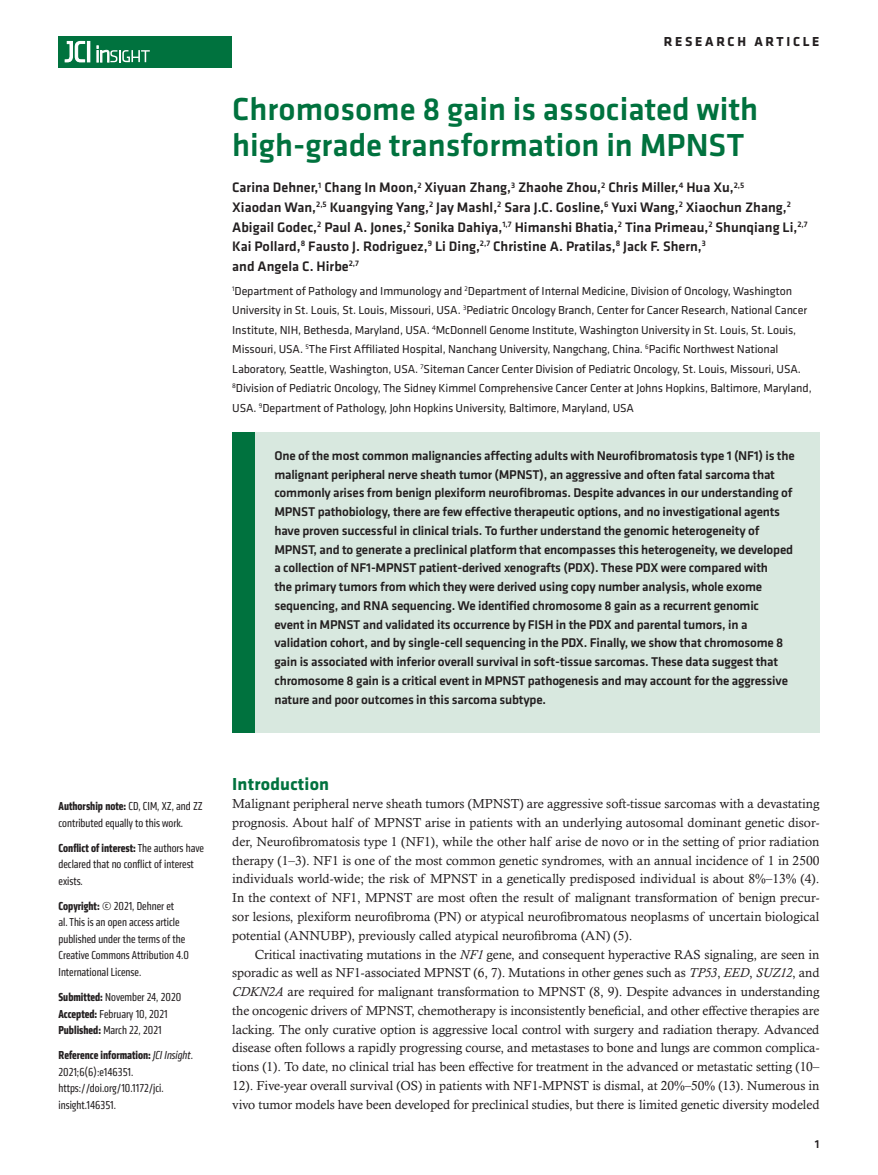
<style>
.page{position:relative;width:878px;height:1175px;background:#fff}
.page>*{position:absolute;margin:0;border:0;box-sizing:border-box;transform-origin:0 0}
.t1{font:500 33px/36px "Klavika Basic";color:#00723e}
.t2{font:700 18px "Klavika";letter-spacing:.01em;color:#00723e}
.t3{font:500 14.25px/19.5px "Klavika Basic";color:#231f20}
.t4{font:700 13.5px "Klavika Basic";letter-spacing:.2em;color:#231f20}
.t5{font:13.2px/18.8px "Calisto MT Std";letter-spacing:-.005em;color:#231f20;text-align:justify}
.t6{font:500 13.2px/18.8px "Klavika Basic";letter-spacing:-.015em;color:#231f20}
.t7{font:12px/19.5px "Klavika";letter-spacing:-.01em;color:#231f20}
.t8{font:condensed 12px/16.5px "Klavika";color:#231f20}
.t9{font:500 12px "Klavika Basic";color:#231f20}
.s1{font-weight:700}
.s2{font-style:italic}
</style>
<div class="page">
<div style="left:59px;top:36px;width:173px;height:31px;background:#00723e"></div>
<hr style="left:87px;top:41px;width:3px;height:21px;background:#fff">
<svg style="left:64px;top:41px;width:21px;height:22px"></svg>
<svg style="left:97px;top:46px;width:53px;height:16px"></svg>
<div style="left:232px;top:433px;width:587px;height:300px;background:#d8e8df"></div>
<div style="left:232px;top:433px;width:22px;height:300px;background:#00723e"></div>
<p class="t8" style="left:59px;top:798px;width:146px"><span class="s1">Authorship note:</span> CD, CIM, XZ, and ZZ contributed equally to this work.</p>
<p class="t8" style="left:59px;top:839px;width:147px"><span class="s1">Conflict of interest:</span> The authors have declared that no conflict of interest exists.</p>
<p class="t8" style="left:59px;top:897px;width:132px"><span class="s1">Copyright:</span> © 2021, Dehner et<br>al. This is an open access article published under the terms of the<br>Creative Commons Attribution 4.0<br>International License.</p>
<p class="t8" style="left:59px;top:988px;width:124px"><span class="s1">Submitted:</span> November 24, 2020<br><span class="s1">Accepted:</span> February 10, 2021<br><span class="s1">Published:</span> March 22, 2021</p>
<p class="t8" style="left:59px;top:1046px;width:136px"><span class="s1">Reference information:</span> <span class="s2">JCI Insight</span>.<br>2021;6(6):e146351. https://doi.org/10.1172/jci. insight.146351.</p>
<p class="t4" style="left:663px;top:32px;width:157px">RESEARCH ARTICLE</p>
<h1 class="t1" style="left:232px;top:91px;width:527px">Chromosome 8 gain is associated with high-grade transformation in MPNST</h1>
<p class="t3" style="left:232px;top:178px;width:577px">Carina Dehner,<sup>1</sup> Chang In Moon,<sup>2</sup> Xiyuan Zhang,<sup>3</sup> Zhaohe Zhou,<sup>2</sup> Chris Miller,<sup>4</sup> Hua Xu,<sup>2,5<br></sup>Xiaodan Wan,<sup>2,5</sup> Kuangying Yang,<sup>2</sup> Jay Mashl,<sup>2</sup> Sara J.C. Gosline,<sup>6</sup> Yuxi Wang,<sup>2</sup> Xiaochun Zhang,<sup>2<br></sup>Abigail Godec,<sup>2</sup> Paul A. Jones,<sup>2</sup> Sonika Dahiya,<sup>1,7</sup> Himanshi Bhatia,<sup>2</sup> Tina Primeau,<sup>2</sup> Shunqiang Li,<sup>2,7<br></sup>Kai Pollard,<sup>8</sup> Fausto J. Rodriguez,<sup>9</sup> Li Ding,<sup>2,7</sup> Christine A. Pratilas,<sup>8</sup> Jack F. Shern,<sup>3<br></sup>and Angela C. Hirbe<sup>2,7</sup></p>
<p class="t7" style="left:232px;top:280px;width:581px"><sup>1</sup>Department of Pathology and Immunology and <sup>2</sup>Department of Internal Medicine, Division of Oncology, Washington University in St. Louis, St. Louis, Missouri, USA. <sup>3</sup>Pediatric Oncology Branch, Center for Cancer Research, National Cancer Institute, NIH, Bethesda, Maryland, USA. <sup>4</sup>McDonnell Genome Institute, Washington University in St. Louis, St. Louis, Missouri, USA. <sup>5</sup>The First Affiliated Hospital, Nanchang University, Nangchang, China. <sup>6</sup>Pacific Northwest National Laboratory, Seattle, Washington, USA. <sup>7</sup>Siteman Cancer Center Division of Pediatric Oncology, St. Louis, Missouri, USA.<br><sup>8</sup>Division of Pediatric Oncology, The Sidney Kimmel Comprehensive Cancer Center at Johns Hopkins, Baltimore, Maryland, USA. <sup>9</sup>Department of Pathology, John Hopkins University, Baltimore, Maryland, USA</p>
<p class="t6" style="left:274px;top:445px;width:522px">One of the most common malignancies affecting adults with Neurofibromatosis type 1 (NF1) is the malignant peripheral nerve sheath tumor (MPNST), an aggressive and often fatal sarcoma that commonly arises from benign plexiform neurofibromas. Despite advances in our understanding of MPNST pathobiology, there are few effective therapeutic options, and no investigational agents have proven successful in clinical trials. To further understand the genomic heterogeneity of MPNST, and to generate a preclinical platform that encompasses this heterogeneity, we developed a collection of NF1-MPNST patient-derived xenografts (PDX). These PDX were compared with<br>the primary tumors from which they were derived using copy number analysis, whole exome sequencing, and RNA sequencing. We identified chromosome 8 gain as a recurrent genomic<br>event in MPNST and validated its occurrence by FISH in the PDX and parental tumors, in a validation cohort, and by single-cell sequencing in the PDX. Finally, we show that chromosome 8 gain is associated with inferior overall survival in soft-tissue sarcomas. These data suggest that chromosome 8 gain is a critical event in MPNST pathogenesis and may account for the aggressive nature and poor outcomes in this sarcoma subtype.</p>
<h2 class="t2" style="left:232px;top:770px;width:98px">Introduction</h2>
<p class="t5" style="left:232px;top:794px;width:588px">Malignant peripheral nerve sheath tumors (MPNST) are aggressive soft-tissue sarcomas with a devastating prognosis. About half of MPNST arise in patients with an underlying autosomal dominant genetic disor&shy;der, Neurofibromatosis type 1 (NF1), while the other half arise de novo or in the setting of prior radiation therapy (1–3). NF1 is one of the most common genetic syndromes, with an annual incidence of 1 in 2500 individuals world-wide; the risk of MPNST in a genetically predisposed individual is about 8%–13% (4).<br>In the context of NF1, MPNST are most often the result of malignant transformation of benign precur&shy;sor lesions, plexiform neurofibroma (PN) or atypical neurofibromatous neoplasms of uncertain biological potential (ANNUBP), previously called atypical neurofibroma (AN) (5).</p>
<p class="t5" style="left:232px;top:944px;width:588px;text-indent:22px">Critical inactivating mutations in the <span class="s2">NF1</span> gene, and consequent hyperactive RAS signaling, are seen in sporadic as well as NF1-associated MPNST (6, 7). Mutations in other genes such as <span class="s2">TP53</span>, <span class="s2">EED</span>, <span class="s2">SUZ12</span>, and <span class="s2">CDKN2A</span> are required for malignant transformation to MPNST (8, 9). Despite advances in understanding the oncogenic drivers of MPNST, chemotherapy is inconsistently beneficial, and other effective therapies are lacking. The only curative option is aggressive local control with surgery and radiation therapy. Advanced disease often follows a rapidly progressing course, and metastases to bone and lungs are common complica&shy;tions (1). To date, no clinical trial has been effective for treatment in the advanced or metastatic setting (10– 12). Five-year overall survival (OS) in patients with NF1-MPNST is dismal, at 20%–50% (13). Numerous in vivo tumor models have been developed for preclinical studies, but there is limited genetic diversity modeled</p>
<p class="t9" style="left:814px;top:1135px;width:6px">1</p>
</div>
